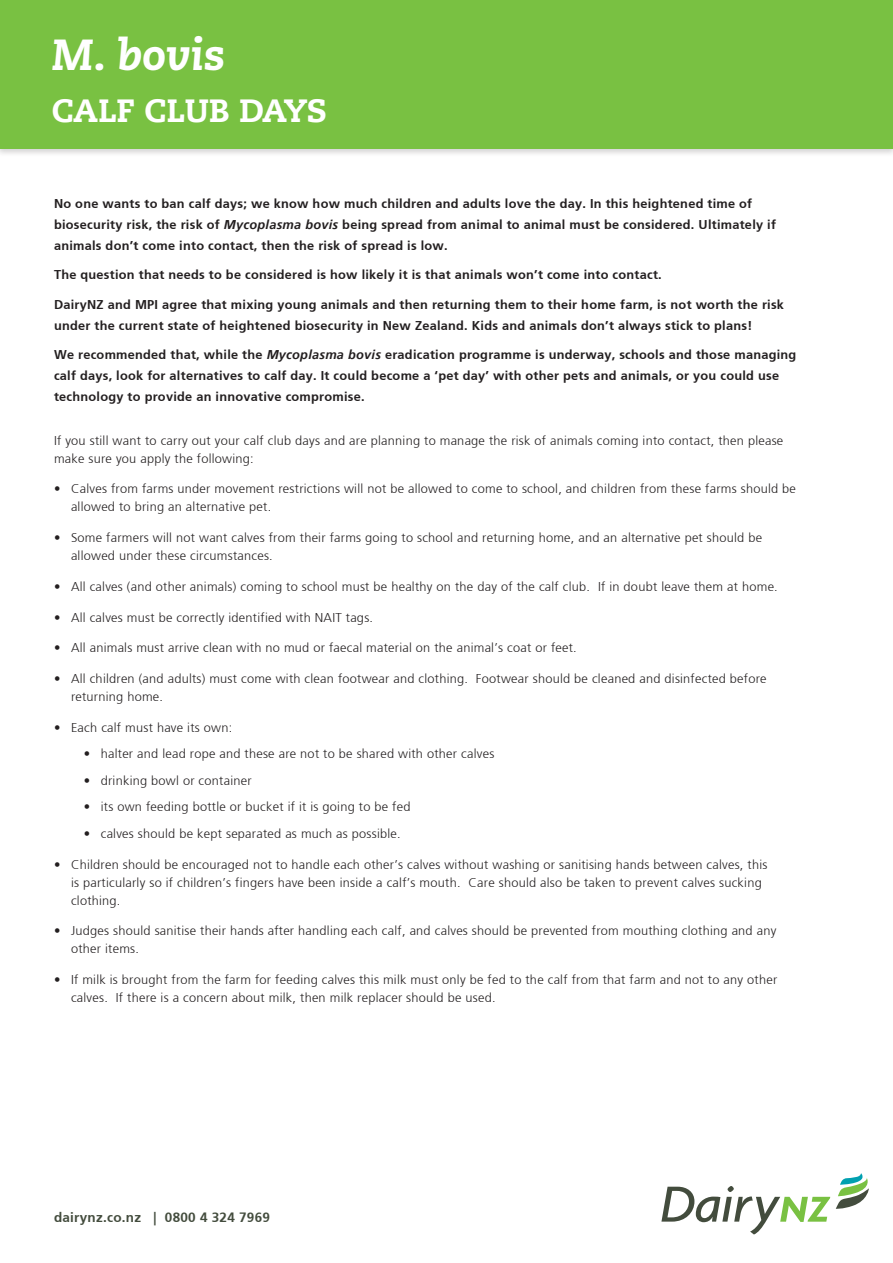
<style>
.page{position:relative;width:893px;height:1263px;background:#fff}
.page>*{position:absolute;margin:0;border:0;box-sizing:border-box;transform-origin:0 0}
.ID_Article_Heading{font:italic 800 43.5px "Caecilia LT Std";color:#fff}
.ID_Article_Heading-2{font:800 32.1px "Caecilia LT Std";color:#fff}
.Body_Text{font:700 13.5px "Frutiger";letter-spacing:.02em;color:#434c3d}
.t1{font:300 12.75px/18px "Frutiger";letter-spacing:.02em;color:#231f20}
.t2{font:700 12.75px/21px "Frutiger";letter-spacing:.02em;color:#231f20}
.s1{font-family:"Frutiger 66";font-style:italic}
</style>
<div class="page">
<div style="left:0;top:0;width:893px;height:157px;background:#231f20;opacity:.2"></div>
<div style="left:0;top:0;width:893px;height:148px;background:#79c142"></div>
<svg style="left:836px;top:1173px;width:33px;height:36px"></svg>
<svg style="left:661px;top:1186px;width:169px;height:48px"></svg>
<p class="ID_Article_Heading" style="left:52px;top:29px;width:175px">M. bovis</p>
<p class="ID_Article_Heading-2" style="left:52px;top:91px;width:277px">CALF CLUB DAYS</p>
<p class="t2" style="left:54px;top:193px;width:723px">No one wants to ban calf days; we know how much children and adults love the day. In this heightened time of biosecurity risk, the risk of <span class="s1">Mycoplasma bovis</span> being spread from animal to animal must be considered. Ultimately if animals don’t come into contact, then the risk of spread is low.</p>
<p class="t2" style="left:54px;top:264px;width:609px">The question that needs to be considered is how likely it is that animals won’t come into contact.</p>
<p class="t2" style="left:54px;top:294px;width:731px">DairyNZ and MPI agree that mixing young animals and then returning them to their home farm, is not worth the risk under the current state of heightened biosecurity in New Zealand. Kids and animals don’t always stick to plans!</p>
<p class="t2" style="left:54px;top:344px;width:744px">We recommended that, while the <span class="s1">Mycoplasma bovis</span> eradication programme is underway, schools and those managing calf days, look for alternatives to calf day. It could become a ‘pet day’ with other pets and animals, or you could use technology to provide an innovative compromise.</p>
<p class="t1" style="left:54px;top:431px;width:731px">If you still want to carry out your calf club days and are planning to manage the risk of animals coming into contact, then please make sure you apply the following:</p>
<p class="t1" style="left:71px;top:480px;width:726px;text-indent:-17px">• Calves from farms under movement restrictions will not be allowed to come to school, and children from these farms should be allowed to bring an alternative pet.</p>
<p class="t1" style="left:71px;top:529px;width:693px;text-indent:-17px">• Some farmers will not want calves from their farms going to school and returning home, and an alternative pet should be allowed under these circumstances.</p>
<p class="t1" style="left:54px;top:578px;width:725px">• All calves (and other animals) coming to school must be healthy on the day of the calf club. If in doubt leave them at home.</p>
<p class="t1" style="left:54px;top:608px;width:321px">• All calves must be correctly identified with NAIT tags.</p>
<p class="t1" style="left:54px;top:639px;width:524px">• All animals must arrive clean with no mud or faecal material on the animal’s coat or feet.</p>
<p class="t1" style="left:71px;top:670px;width:697px;text-indent:-17px">• All children (and adults) must come with clean footwear and clothing. Footwear should be cleaned and disinfected before returning home.</p>
<p class="t1" style="left:54px;top:719px;width:180px">• Each calf must have its own:</p>
<p class="t1" style="left:84px;top:745px;width:412px">• halter and lead rope and these are not to be shared with other calves</p>
<p class="t1" style="left:84px;top:772px;width:169px">• drinking bowl or container</p>
<p class="t1" style="left:84px;top:798px;width:328px">• its own feeding bottle or bucket if it is going to be fed</p>
<p class="t1" style="left:84px;top:825px;width:318px">• calves should be kept separated as much as possible.</p>
<p class="t1" style="left:71px;top:855px;width:698px;text-indent:-17px">• Children should be encouraged not to handle each other’s calves without washing or sanitising hands between calves, this is particularly so if children’s fingers have been inside a calf’s mouth. Care should also be taken to prevent calves sucking clothing.</p>
<p class="t1" style="left:71px;top:922px;width:707px;text-indent:-17px">• Judges should sanitise their hands after handling each calf, and calves should be prevented from mouthing clothing and any other items.</p>
<p class="t1" style="left:71px;top:971px;width:708px;text-indent:-17px">• If milk is brought from the farm for feeding calves this milk must only be fed to the calf from that farm and not to any other calves. If there is a concern about milk, then milk replacer should be used.</p>
<p class="Body_Text" style="left:54px;top:1209px;width:218px">dairynz.co.nz | 0800 4 324 7969</p>
</div>
